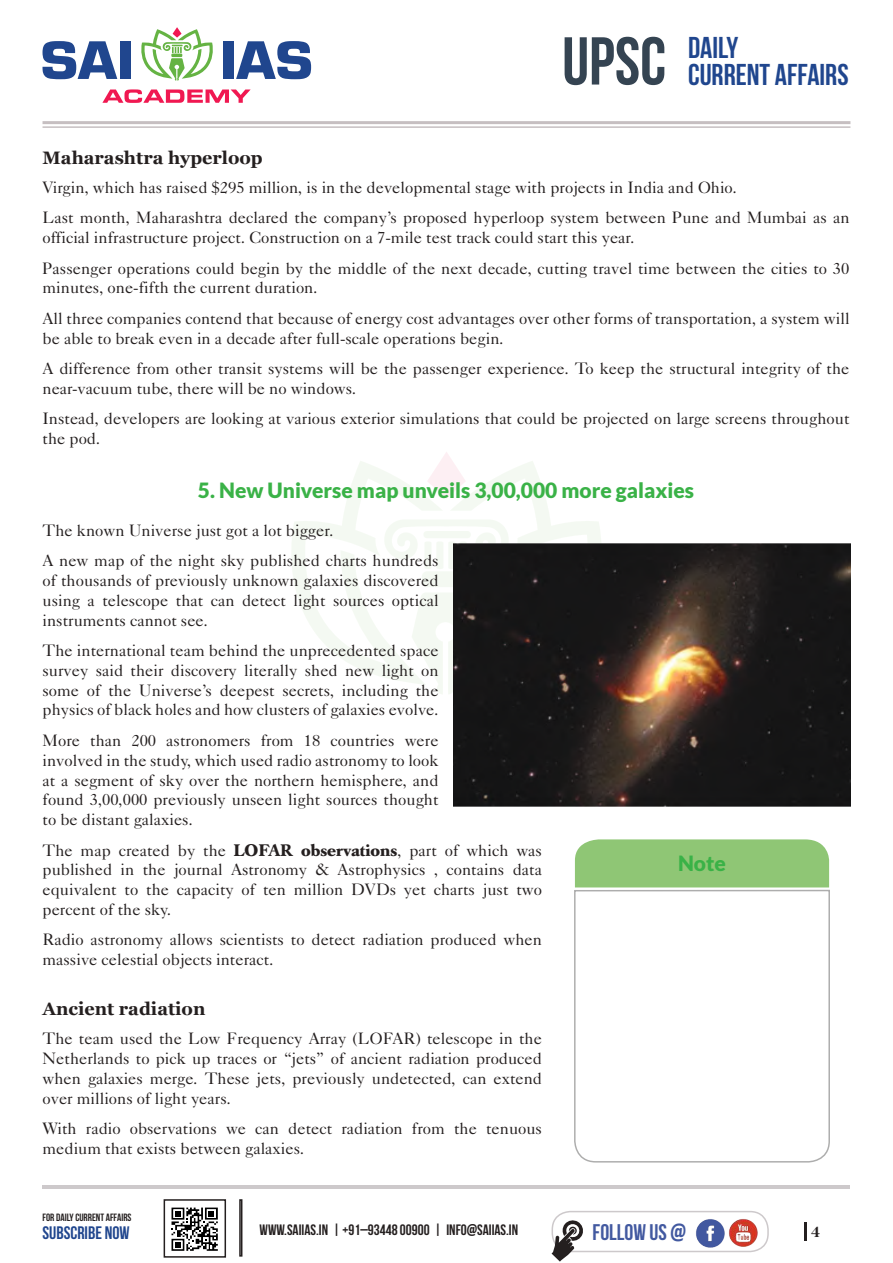
<style>
.page{position:relative;width:893px;height:1263px;background:#fff}
.page>*{position:absolute;margin:0;border:0;box-sizing:border-box;transform-origin:0 0}
.t1{font:700 67.5px "Bebas Neue";color:#354452}
.t2{font:700 30px/27px "Bebas Neue";color:#20468e}
.t3{font:700 22.5px "Bebas Neue";color:#4259a0}
.t4{font:900 21px "Lato";color:#3ab247}
.t5{font:700 18px "Georgia";color:#241f1f}
.t6{font:700 18px "Bebas Neue";color:#20468e}
.t7{font:16.5px/19.8px "Caslon Five Forty LT";color:#241f1f}
.t8{font:700 15px "Bebas Neue";color:#241f1f}
.t9{font:700 13.5px "Caslon";color:#241f1f}
.t10{font:700 10.5px "Bebas Neue";color:#241f1f}
.s1{font-family:"Caslon Book BE";font-weight:700}
</style>
<div class="page">
<hr style="left:43px;top:1185px;width:807px;height:4px;background:#cdc9cb">
<svg style="left:292px;top:452px;width:309px;height:242px"></svg>
<svg style="left:43px;top:41px;width:74px;height:38px"></svg>
<div style="left:120px;top:41px;width:11px;height:38px;background:#20468e"></div>
<div style="left:223px;top:41px;width:10px;height:38px;background:#20468e"></div>
<svg style="left:236px;top:41px;width:75px;height:38px"></svg>
<svg style="left:102px;top:89px;width:149px;height:14px"></svg>
<svg style="left:141px;top:27px;width:72px;height:54px"></svg>
<div style="left:575px;top:839px;width:254px;height:48px;background:#8fc675"></div>
<svg style="left:574px;top:889px;width:256px;height:274px"></svg>
<svg style="left:804px;top:1222px;width:2px;height:19px"></svg>
<svg style="left:171px;top:1207px;width:47px;height:44px"></svg>
<div style="left:164px;top:1199px;width:62px;height:58px;border:2px solid #241f1f"></div>
<div style="left:239px;top:1199px;width:3px;height:57px;border:2px solid #241f1f"></div>
<div style="left:552px;top:1211px;width:217px;height:41px;border:2px solid #cdc9cb;border-radius:18px"></div>
<img style="left:696px;top:1219px;width:29px;height:29px">
<img style="left:729px;top:1219px;width:29px;height:28px">
<svg style="left:552px;top:1219px;width:32px;height:42px"></svg>
<hr style="left:43px;top:121px;width:807px;height:3px;background:#c6bfc1">
<hr style="left:43px;top:126px;width:807px;height:2px;background:#c6bfc1">
<img style="left:454px;top:542px;width:396px;height:265px">
<h1 class="t1" style="left:562px;top:24px;width:105px">UPSC</h1>
<h2 class="t2" style="left:688px;top:34px;width:162px">DAILY<br>CURRENT AFFAIRS</h2>
<p class="t5" style="left:43px;top:148px;width:222px">Maharashtra hyperloop</p>
<p class="t7" style="left:43px;top:172px;width:809px;line-height:30.5px">Virgin, which has raised $295 million, is in the developmental stage with projects in India and Ohio.<br>Last month, Maharashtra declared the company’s proposed hyperloop system between Pune and Mumbai as an</p>
<p class="t7" style="left:43px;top:222px;width:808px;line-height:30.5px">official infrastructure project. Construction on a 7-mile test track could start this year.<br>Passenger operations could begin by the middle of the next decade, cutting travel time between the cities to 30</p>
<p class="t7" style="left:43px;top:272px;width:809px;line-height:30.5px">minutes, one-fifth the current duration.<br>All three companies contend that because of energy cost advantages over other forms of transportation, a system will</p>
<p class="t7" style="left:43px;top:323px;width:808px;line-height:30.5px">be able to break even in a decade after full-scale operations begin.<br>A difference from other transit systems will be the passenger experience. To keep the structural integrity of the</p>
<p class="t7" style="left:43px;top:373px;width:808px;line-height:30.5px">near-vacuum tube, there will be no windows.<br>Instead, developers are looking at various exterior simulations that could be projected on large screens throughout</p>
<p class="t7" style="left:43px;top:428px;width:59px">the pod.</p>
<p class="t4" style="left:198px;top:478px;width:498px">5. New Universe map unveils 3,00,000 more galaxies</p>
<p class="t7" style="left:43px;top:515px;width:398px;line-height:30.5px">The known Universe just got a lot bigger.<br>A new map of the night sky published charts hundreds</p>
<p class="t7" style="left:43px;top:570px;width:398px;text-align:justify">of thousands of previously unknown galaxies discovered using a telescope that can detect light sources optical instruments cannot see.</p>
<p class="t7" style="left:43px;top:640px;width:398px;text-align:justify">The international team behind the unprecedented space survey said their discovery literally shed new light on some of the Universe’s deepest secrets, including the physics of black holes and how clusters of galaxies evolve.</p>
<p class="t7" style="left:43px;top:730px;width:398px;text-align:justify">More than 200 astronomers from 18 countries were involved in the study, which used radio astronomy to look at a segment of sky over the northern hemisphere, and found 3,00,000 previously unseen light sources thought to be distant galaxies.</p>
<p class="t7" style="left:43px;top:840px;width:501px;text-align:justify">The map created by the <span class="s1">LOFAR observations</span>, part of which was published in the journal Astronomy &amp; Astrophysics , contains data equivalent to the capacity of ten million DVDs yet charts just two percent of the sky.</p>
<p class="t7" style="left:43px;top:930px;width:501px">Radio astronomy allows scientists to detect radiation produced when massive celestial objects interact.</p>
<p class="t5" style="left:43px;top:999px;width:164px">Ancient radiation</p>
<p class="t7" style="left:43px;top:1028px;width:501px;text-align:justify">The team used the Low Frequency Array (LOFAR) telescope in the Netherlands to pick up traces or “jets” of ancient radiation produced when galaxies merge. These jets, previously undetected, can extend over millions of light years.</p>
<p class="t7" style="left:43px;top:1118px;width:501px">With radio observations we can detect radiation from the tenuous medium that exists between galaxies.</p>
<p class="t4" style="left:678px;top:850px;width:49px">Note</p>
<p class="t10" style="left:43px;top:1211px;width:91px">FOR DAILY CURRENT AFFAIRS</p>
<p class="t6" style="left:43px;top:1223px;width:89px">SUBSCRIBE NOW</p>
<h3 class="t3" style="left:593px;top:1220px;width:95px">FOLLOW US @</h3>
<p class="t8" style="left:260px;top:1221px;width:260px">WWW.SAIIAS.IN | +91–93448 00900 | INFO@SAIIAS.IN</p>
<p class="t9" style="left:811px;top:1223px;width:11px">4</p>
</div>
